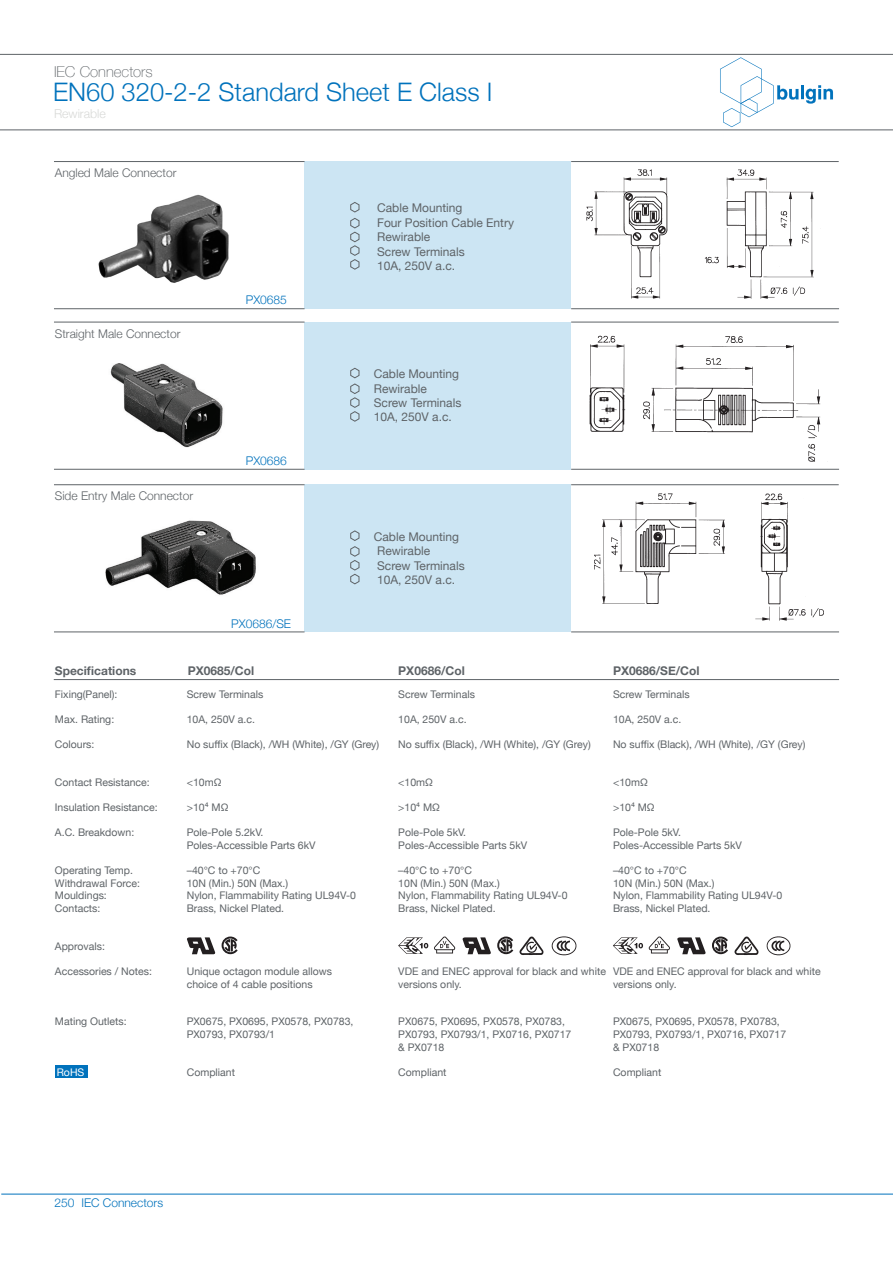
<style>
.page{position:relative;width:893px;height:1263px;background:#fff}
.page>*{position:absolute;margin:0;border:0;box-sizing:border-box;transform-origin:0 0}
.t1{font:300 25.5px "Helvetica Neue";color:#0072bc}
.t2{font:100 15px "Helvetica Neue";color:#5e6367}
.t3{font:300 12.3px "Helvetica Neue";color:#d8d9d7}
.t4{font:12px "Helvetica Neue";color:#5e6367}
.t5{font:300 12px "Helvetica Neue";color:#5e6367}
.t6{font:700 12px "Helvetica Neue";color:#5e6367}
.t7{font:300 12px "Helvetica Neue";color:#0072bc}
.t8{font:10.5px/12.6px "Helvetica Neue";color:#5e6367}
.t9{font:10.5px "Helvetica Neue";color:#fff}
</style>
<div class="page">
<svg style="left:720px;top:57px;width:78px;height:70px"></svg>
<hr style="left:801px;top:85px;width:3px;height:14px;background:#0072bc">
<svg style="left:806px;top:85px;width:27px;height:19px"></svg>
<img style="left:98px;top:194px;width:131px;height:89px">
<img style="left:105px;top:520px;width:151px;height:75px">
<img style="left:72px;top:363px;width:184px;height:106px">
<hr style="left:0;top:54px;width:893px;height:1px;background:#5e6367">
<hr style="left:0;top:129px;width:893px;height:1px;background:#5e6367">
<div style="left:305px;top:161px;width:266px;height:148px;background:#cce5f3"></div>
<div style="left:305px;top:322px;width:266px;height:148px;background:#cce5f3"></div>
<div style="left:305px;top:484px;width:266px;height:148px;background:#cce5f3"></div>
<hr style="left:571px;top:161px;width:268px;height:1px;background:#5e6367">
<hr style="left:571px;top:322px;width:268px;height:1px;background:#5e6367">
<hr style="left:571px;top:484px;width:268px;height:1px;background:#5e6367">
<hr style="left:54px;top:308px;width:251px;height:1px;background:#5e6367">
<hr style="left:54px;top:469px;width:251px;height:1px;background:#5e6367">
<hr style="left:54px;top:631px;width:251px;height:1px;background:#5e6367">
<hr style="left:571px;top:308px;width:268px;height:1px;background:#5e6367">
<hr style="left:571px;top:469px;width:268px;height:1px;background:#5e6367">
<hr style="left:571px;top:631px;width:268px;height:1px;background:#5e6367">
<hr style="left:54px;top:161px;width:251px;height:1px;background:#5e6367">
<hr style="left:54px;top:322px;width:251px;height:1px;background:#5e6367">
<hr style="left:54px;top:484px;width:251px;height:1px;background:#5e6367">
<svg style="left:350px;top:202px;width:10px;height:68px"></svg>
<svg style="left:350px;top:367px;width:10px;height:55px"></svg>
<svg style="left:350px;top:530px;width:10px;height:55px"></svg>
<div style="left:55px;top:1065px;width:32px;height:13px;background:#0072bc"></div>
<hr style="left:54px;top:679px;width:785px;height:1px;background:#5e6367">
<img style="left:586px;top:169px;width:228px;height:130px">
<img style="left:589px;top:335px;width:239px;height:127px">
<img style="left:594px;top:493px;width:230px;height:128px">
<svg style="left:222px;top:936px;width:16px;height:18px"></svg>
<svg style="left:187px;top:937px;width:29px;height:17px"></svg>
<svg style="left:712px;top:936px;width:16px;height:18px"></svg>
<svg style="left:398px;top:937px;width:30px;height:17px"></svg>
<svg style="left:613px;top:937px;width:30px;height:17px"></svg>
<svg style="left:436px;top:952px;width:17px;height:1px"></svg>
<svg style="left:434px;top:936px;width:21px;height:16px"></svg>
<svg style="left:651px;top:952px;width:17px;height:1px"></svg>
<svg style="left:649px;top:936px;width:21px;height:16px"></svg>
<svg style="left:462px;top:936px;width:51px;height:18px"></svg>
<svg style="left:677px;top:937px;width:29px;height:17px"></svg>
<img style="left:520px;top:937px;width:24px;height:18px">
<img style="left:734px;top:937px;width:25px;height:18px">
<img style="left:551px;top:936px;width:25px;height:20px">
<img style="left:766px;top:936px;width:25px;height:20px">
<hr style="left:1px;top:1194px;width:892px;height:1px;background:#0072bc">
<p class="t2" style="left:54px;top:60px;width:100px">IEC Connectors</p>
<p class="t1" style="left:53px;top:72px;width:441px">EN60 320-2-2 Standard Sheet E Class I</p>
<p class="t3" style="left:54px;top:104px;width:53px">Rewirable</p>
<p class="t5" style="left:55px;top:163px;width:123px">Angled Male Connector</p>
<p class="t5" style="left:55px;top:324px;width:127px">Straight Male Connector</p>
<p class="t5" style="left:55px;top:486px;width:140px">Side Entry Male Connector</p>
<p class="t7" style="left:246px;top:290px;width:43px">PX0685</p>
<p class="t7" style="left:246px;top:451px;width:43px">PX0686</p>
<p class="t7" style="left:231px;top:614px;width:61px">PX0686/SE</p>
<p class="t4" style="left:377px;top:199px;width:87px">Cable Mounting</p>
<p class="t4" style="left:377px;top:214px;width:138px">Four Position Cable Entry</p>
<p class="t4" style="left:377px;top:228px;width:55px">Rewirable</p>
<p class="t4" style="left:377px;top:243px;width:89px">Screw Terminals</p>
<p class="t4" style="left:377px;top:257px;width:80px">10A, 250V a.c.</p>
<p class="t4" style="left:374px;top:365px;width:87px">Cable Mounting</p>
<p class="t4" style="left:374px;top:380px;width:55px">Rewirable</p>
<p class="t4" style="left:374px;top:394px;width:89px">Screw Terminals</p>
<p class="t4" style="left:374px;top:408px;width:80px">10A, 250V a.c.</p>
<p class="t4" style="left:374px;top:528px;width:87px">Cable Mounting</p>
<p class="t4" style="left:377px;top:542px;width:55px">Rewirable</p>
<p class="t4" style="left:377px;top:557px;width:89px">Screw Terminals</p>
<p class="t4" style="left:377px;top:571px;width:80px">10A, 250V a.c.</p>
<p class="t6" style="left:55px;top:661px;width:83px">Specifications</p>
<p class="t8" style="left:55px;top:688px;width:64px">Fixing(Panel):</p>
<p class="t8" style="left:55px;top:713px;width:61px">Max. Rating:</p>
<p class="t8" style="left:55px;top:739px;width:41px">Colours:</p>
<p class="t8" style="left:55px;top:776px;width:96px">Contact Resistance:</p>
<p class="t8" style="left:55px;top:802px;width:104px">Insulation Resistance:</p>
<p class="t8" style="left:55px;top:827px;width:81px">A.C. Breakdown:</p>
<p class="t8" style="left:55px;top:865px;width:80px">Operating Temp.</p>
<p class="t8" style="left:55px;top:877px;width:86px">Withdrawal Force:</p>
<p class="t8" style="left:55px;top:890px;width:53px">Mouldings:</p>
<p class="t8" style="left:55px;top:902px;width:47px">Contacts:</p>
<p class="t8" style="left:55px;top:940px;width:51px">Approvals:</p>
<p class="t8" style="left:55px;top:965px;width:99px">Accessories / Notes:</p>
<p class="t8" style="left:55px;top:1016px;width:73px">Mating Outlets:</p>
<p class="t9" style="left:57px;top:1064px;width:29px">RoHS</p>
<p class="t6" style="left:188px;top:661px;width:68px">PX0685/Col</p>
<p class="t6" style="left:398px;top:661px;width:68px">PX0686/Col</p>
<p class="t6" style="left:613px;top:661px;width:88px">PX0686/SE/Col</p>
<p class="t8" style="left:398px;top:688px;width:78px">Screw Terminals</p>
<p class="t8" style="left:398px;top:713px;width:70px">10A, 250V a.c.</p>
<p class="t8" style="left:398px;top:739px;width:194px">No suffix (Black), /WH (White), /GY (Grey)</p>
<p class="t8" style="left:398px;top:776px;width:36px">&lt;10mΩ</p>
<p class="t8" style="left:398px;top:802px;width:43px">&gt;10⁴ MΩ</p>
<p class="t8" style="left:398px;top:827px;width:69px">Pole-Pole 5kV.</p>
<p class="t8" style="left:398px;top:839px;width:130px">Poles-Accessible Parts 5kV</p>
<p class="t8" style="left:398px;top:865px;width:75px">–40°C to +70°C</p>
<p class="t8" style="left:398px;top:877px;width:103px">10N (Min.) 50N (Max.)</p>
<p class="t8" style="left:398px;top:890px;width:171px">Nylon, Flammability Rating UL94V-0</p>
<p class="t8" style="left:398px;top:902px;width:99px">Brass, Nickel Plated.</p>
<p class="t8" style="left:187px;top:688px;width:78px">Screw Terminals</p>
<p class="t8" style="left:187px;top:713px;width:70px">10A, 250V a.c.</p>
<p class="t8" style="left:187px;top:739px;width:194px">No suffix (Black), /WH (White), /GY (Grey)</p>
<p class="t8" style="left:187px;top:776px;width:36px">&lt;10mΩ</p>
<p class="t8" style="left:187px;top:802px;width:43px">&gt;10⁴ MΩ</p>
<p class="t8" style="left:187px;top:827px;width:78px">Pole-Pole 5.2kV.</p>
<p class="t8" style="left:187px;top:839px;width:130px">Poles-Accessible Parts 6kV</p>
<p class="t8" style="left:187px;top:865px;width:75px">–40°C to +70°C</p>
<p class="t8" style="left:187px;top:877px;width:103px">10N (Min.) 50N (Max.)</p>
<p class="t8" style="left:187px;top:890px;width:171px">Nylon, Flammability Rating UL94V-0</p>
<p class="t8" style="left:187px;top:902px;width:99px">Brass, Nickel Plated.</p>
<p class="t8" style="left:613px;top:688px;width:78px">Screw Terminals</p>
<p class="t8" style="left:613px;top:713px;width:70px">10A, 250V a.c.</p>
<p class="t8" style="left:613px;top:739px;width:194px">No suffix (Black), /WH (White), /GY (Grey)</p>
<p class="t8" style="left:613px;top:776px;width:36px">&lt;10mΩ</p>
<p class="t8" style="left:613px;top:802px;width:43px">&gt;10⁴ MΩ</p>
<p class="t8" style="left:613px;top:827px;width:69px">Pole-Pole 5kV.</p>
<p class="t8" style="left:613px;top:839px;width:130px">Poles-Accessible Parts 5kV</p>
<p class="t8" style="left:613px;top:865px;width:75px">–40°C to +70°C</p>
<p class="t8" style="left:613px;top:877px;width:103px">10N (Min.) 50N (Max.)</p>
<p class="t8" style="left:613px;top:890px;width:171px">Nylon, Flammability Rating UL94V-0</p>
<p class="t8" style="left:613px;top:902px;width:99px">Brass, Nickel Plated.</p>
<p class="t8" style="left:187px;top:965px;width:147px">Unique octagon module allows</p>
<p class="t8" style="left:187px;top:978px;width:127px">choice of 4 cable positions</p>
<p class="t8" style="left:187px;top:1016px;width:168px">PX0675, PX0695, PX0578, PX0783,</p>
<p class="t8" style="left:187px;top:1028px;width:90px">PX0793, PX0793/1</p>
<p class="t8" style="left:187px;top:1066px;width:50px">Compliant</p>
<p class="t8" style="left:398px;top:965px;width:209px">VDE and ENEC approval for black and white versions only.</p>
<p class="t8" style="left:398px;top:1016px;width:168px">PX0675, PX0695, PX0578, PX0783,</p>
<p class="t8" style="left:398px;top:1028px;width:175px">PX0793, PX0793/1, PX0716, PX0717</p>
<p class="t8" style="left:398px;top:1041px;width:48px">&amp; PX0718</p>
<p class="t8" style="left:398px;top:1066px;width:50px">Compliant</p>
<p class="t8" style="left:613px;top:965px;width:209px">VDE and ENEC approval for black and white versions only.</p>
<p class="t8" style="left:613px;top:1016px;width:168px">PX0675, PX0695, PX0578, PX0783,</p>
<p class="t8" style="left:613px;top:1028px;width:175px">PX0793, PX0793/1, PX0716, PX0717</p>
<p class="t8" style="left:613px;top:1041px;width:48px">&amp; PX0718</p>
<p class="t8" style="left:613px;top:1066px;width:50px">Compliant</p>
<p class="t7" style="left:55px;top:1193px;width:110px">250 IEC Connectors</p>
</div>
